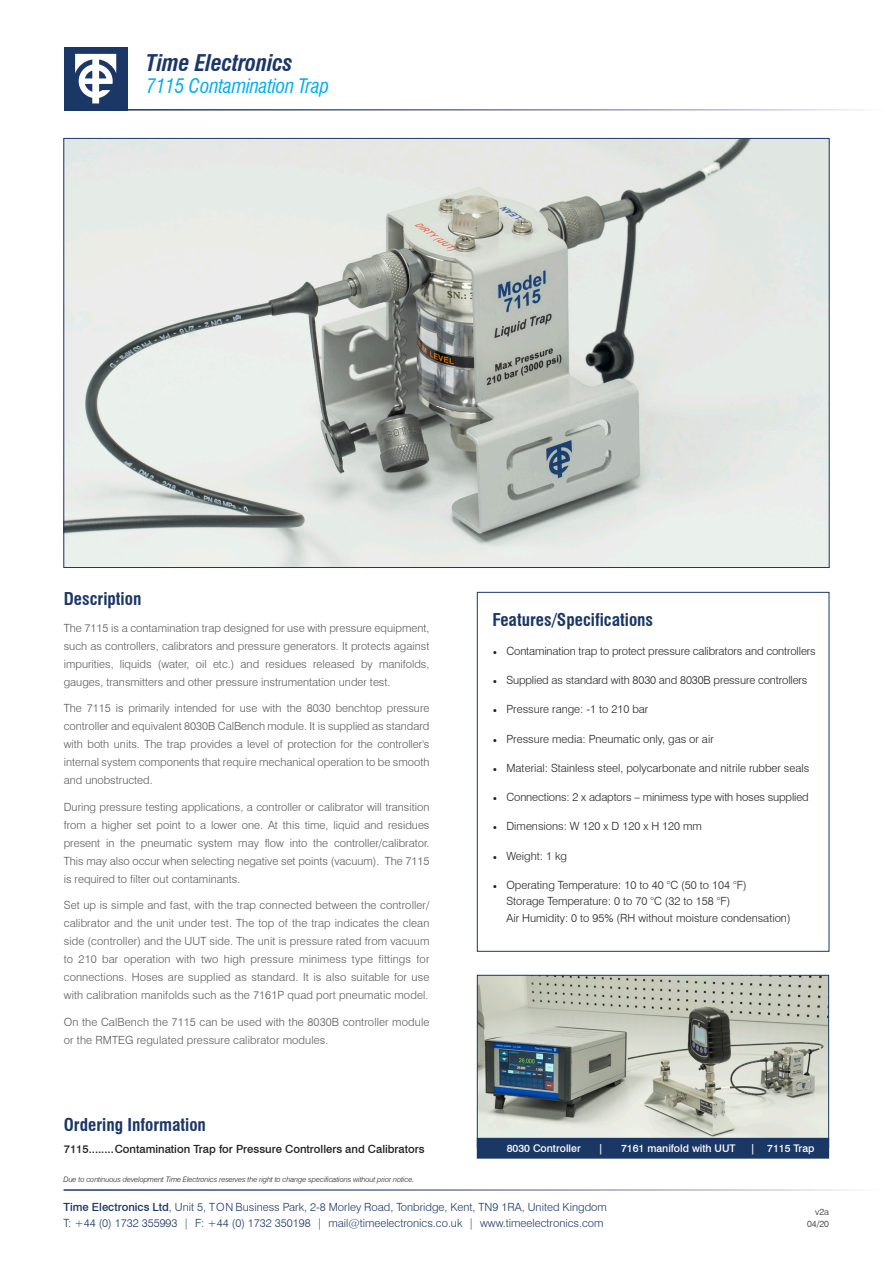
<style>
.page{position:relative;width:893px;height:1263px;background:#fff}
.page>*{position:absolute;margin:0;border:0;box-sizing:border-box;transform-origin:0 0}
.t1{font:italic 700 condensed 22.5px "Swiss 721 BT";letter-spacing:-.01em;color:#1b3766}
.t2{font:italic condensed 19.5px "Swiss 721 BT";letter-spacing:-.01em;color:#00aeef}
.t3{font:700 condensed 17.25px "Swiss 721 BT";color:#1b3766}
.t4{font:300 11.25px/18px "Swiss 721 BT";letter-spacing:.01em;color:#57585a;text-align:justify}
.t5{font:300 11.25px/16.5px "Swiss 721 BT";color:#231f20}
.t6{font:300 11.25px/16.5px "Swiss 721 BT";color:#1b3766}
.t7{font:500 11.25px "Swiss 721 BT";color:#231f20}
.t8{font:500 10.5px "Swiss 721 BT";color:#fff}
.t9{font:300 9px "Swiss 721 BT";color:#231f20}
.t10{font:italic 300 7.5px "Swiss 721 BT";letter-spacing:-.01em;color:#231f20}
.s1{font-family:"Minion Pro";font-weight:400}
.s2{font-weight:500}
</style>
<div class="page">
<div style="left:64px;top:47px;width:64px;height:64px;background:#1b3766"></div>
<svg style="left:75px;top:54px;width:41px;height:49px"></svg>
<img style="left:66px;top:140px;width:761px;height:426px">
<img style="left:479px;top:977px;width:348px;height:161px">
<div style="left:477px;top:975px;width:352px;height:173px;border:1px solid #1b3766"></div>
<div style="left:477px;top:1138px;width:352px;height:20px;background:#1b3766"></div>
<div style="left:477px;top:592px;width:352px;height:359px;border:1px solid #1b3766"></div>
<h1 class="t1" style="left:146px;top:49px;width:148px">Time Electronics</h1>
<p class="t2" style="left:146px;top:75px;width:184px">7115 Contamination Trap</p>
<p class="t3" style="left:64px;top:589px;width:79px">Description</p>
<p class="t4" style="left:64px;top:619px;width:367px">The 7115 is a contamination trap designed for use with pressure equipment, such as controllers, calibrators and pressure generators. It protects against impurities, liquids (water, oil etc.) and residues released by manifolds, gauges, transmitters and other pressure instrumentation under test.</p>
<p class="t4" style="left:64px;top:699px;width:367px">The 7115 is primarily intended for use with the 8030 benchtop pressure controller and equivalent 8030B CalBench module. It is supplied as standard with both units. The trap provides a level of protection for the controller's internal system components that require mechanical operation to be smooth and unobstructed.</p>
<p class="t4" style="left:64px;top:798px;width:367px">During pressure testing applications, a controller or calibrator will transition from a higher set point to a lower one. At this time, liquid and residues present in the pneumatic system may flow into the controller/calibrator.<br>This may also occur when selecting negative set points (vacuum). The 7115 is required to filter out contaminants.</p>
<p class="t4" style="left:64px;top:896px;width:367px">Set up is simple and fast, with the trap connected between the controller/ calibrator and the unit under test. The top of the trap indicates the clean side (controller) and the UUT side. The unit is pressure rated from vacuum to 210 bar operation with two high pressure minimess type fittings for connections. Hoses are supplied as standard. It is also suitable for use with calibration manifolds such as the 7161P quad port pneumatic model.</p>
<p class="t4" style="left:64px;top:1013px;width:367px">On the CalBench the 7115 can be used with the 8030B controller module or the RMTEG regulated pressure calibrator modules.</p>
<p class="t3" style="left:64px;top:1114px;width:144px">Ordering Information</p>
<p class="t7" style="left:64px;top:1142px;width:362px">7115........Contamination Trap for Pressure Controllers and Calibrators</p>
<p class="t10" style="left:64px;top:1175px;width:352px">Due to continuous development Time Electronics reserves the right to change specifications without prior notice.</p>
<p class="t3" style="left:492px;top:609px;width:162px">Features/Specifications</p>
<p class="t5" style="left:493px;top:642px;width:324px"><span class="s1">•</span> Contamination trap to protect pressure calibrators and controllers</p>
<p class="t5" style="left:493px;top:672px;width:316px"><span class="s1">•</span> Supplied as standard with 8030 and 8030B pressure controllers</p>
<p class="t5" style="left:493px;top:701px;width:157px"><span class="s1">•</span> Pressure range: -1 to 210 bar</p>
<p class="t5" style="left:493px;top:730px;width:222px"><span class="s1">•</span> Pressure media: Pneumatic only, gas or air</p>
<p class="t5" style="left:493px;top:759px;width:318px"><span class="s1">•</span> Material: Stainless steel, polycarbonate and nitrile rubber seals</p>
<p class="t5" style="left:493px;top:789px;width:317px"><span class="s1">•</span> Connections: 2 x adaptors – minimess type with hoses supplied</p>
<p class="t5" style="left:493px;top:818px;width:211px"><span class="s1">•</span> Dimensions: W 120 x D 120 x H 120 mm</p>
<p class="t5" style="left:493px;top:847px;width:76px"><span class="s1">•</span> Weight: 1 kg</p>
<p class="t5" style="left:506px;top:876px;width:286px;text-indent:-14px"><span class="s1">•</span> Operating Temperature: 10 to 40 °C (50 to 104 °F)<br>Storage Temperature: 0 to 70 °C (32 to 158 °F)<br>Air Humidity: 0 to 95% (RH without moisture condensation)</p>
<p class="t8" style="left:507px;top:1142px;width:76px">8030 Controller</p>
<p class="t8" style="left:598px;top:1142px;width:7px">|</p>
<p class="t8" style="left:621px;top:1142px;width:116px">7161 manifold with UUT</p>
<p class="t8" style="left:750px;top:1142px;width:66px">| 7115 Trap</p>
<p class="t6" style="left:64px;top:1198px;width:545px"><span class="s2">Time Electronics Ltd</span>, Unit 5, T O N Business Park, 2-8 Morley Road, Tonbridge, Kent, TN9 1RA, United Kingdom<br>T: +44 (0) 1732 355993 | F: +44 (0) 1732 350198 | mail@timeelectronics.co.uk | www.timeelectronics.com</p>
<p class="t9" style="left:815px;top:1207px;width:15px">v2a</p>
<p class="t9" style="left:807px;top:1219px;width:23px">04/20</p>
</div>
